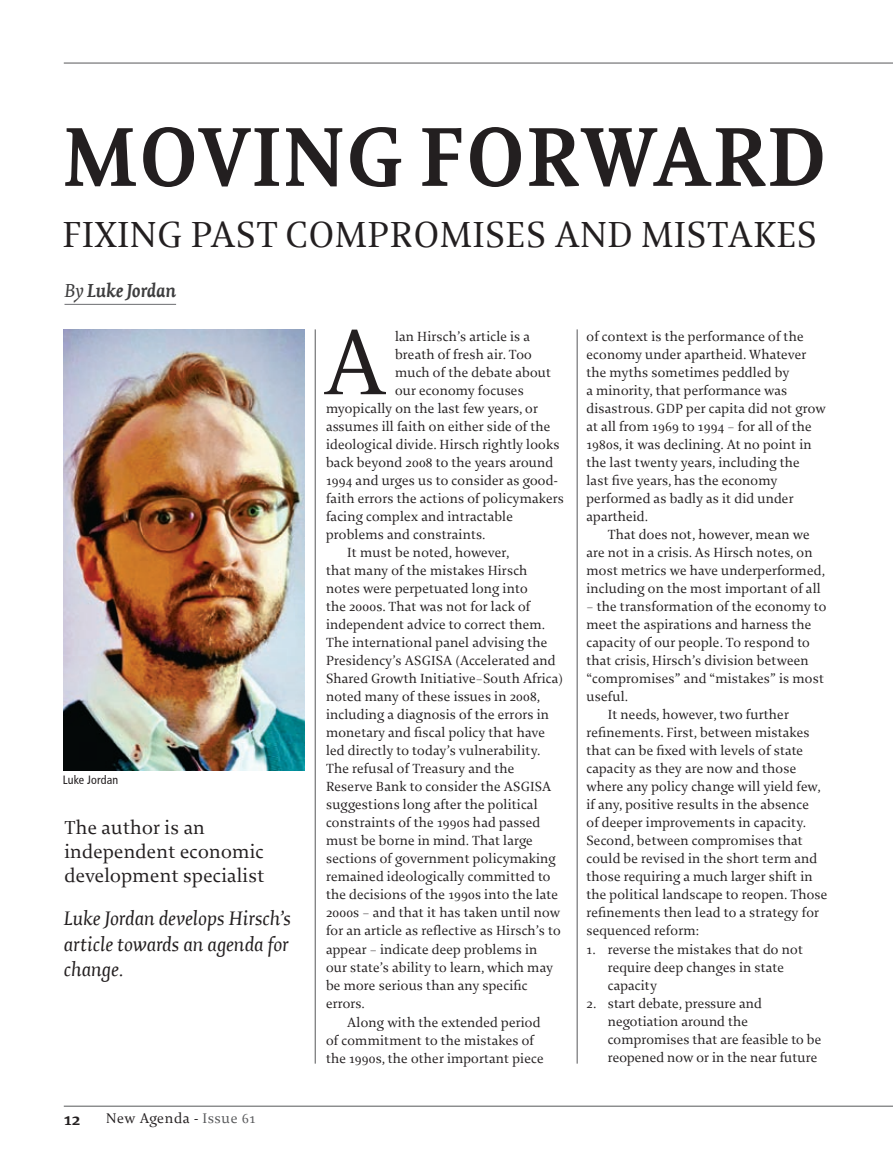
<style>
.page{position:relative;width:893px;height:1170px;background:#fff}
.page>*{position:absolute;margin:0;border:0;box-sizing:border-box;transform-origin:0 0}
.t1{font:99.15px "Enigma";color:#231f20}
.t2{font:700 90px "Enigma";letter-spacing:.01em;color:#231f20}
.t3{font:39px "Enigma";letter-spacing:.01em;color:#231f20}
.t4{font:italic 21px/25.2px "Enigma";letter-spacing:.01em;color:#231f20;text-align:justify}
.t5{font:20.25px/24.3px "Enigma";letter-spacing:.01em;color:#231f20}
.t6{font:italic 700 20.25px "Enigma";color:#3e3e3f}
.t7{font:700 18.75px "Enigma";color:#231f20}
.t8{font:15px "Enigma";letter-spacing:.04em;color:#231f20}
.t9{font:14.25px/18px "Enigma";letter-spacing:.01em;color:#231f20}
.t10{font:condensed 12px "Frutiger";letter-spacing:.01em;color:#231f20}
.s1{font-weight:400}
.s2{color:#57585a}
</style>
<div class="page">
<hr style="left:64px;top:1105px;width:829px;height:1px;background:#57585a">
<hr style="left:64px;top:63px;width:829px;height:1px;background:#57585a">
<img style="left:64px;top:329px;width:240px;height:441px">
<hr style="left:64px;top:304px;width:112px;height:1px;background:#6c6d70">
<hr style="left:577px;top:329px;width:1px;height:734px;background:#57585a">
<hr style="left:315px;top:329px;width:1px;height:734px;background:#57585a">
<h2 class="t2" style="left:63px;top:107px;width:765px">MOVING FORWARD</h2>
<h3 class="t3" style="left:62px;top:213px;width:756px">FIXING PAST COMPROMISES AND MISTAKES</h3>
<h3 class="t6" style="left:64px;top:279px;width:113px"><span class="s1">By</span> Luke Jordan</h3>
<p class="t10" style="left:63px;top:772px;width:57px">Luke Jordan</p>
<h3 class="t5" style="left:64px;top:815px;width:202px">The author is an independent economic development specialist</h3>
<h3 class="t4" style="left:64px;top:906px;width:229px">Luke Jordan develops Hirsch’s article towards an agenda for change.</h3>
<h3 class="t7" style="left:64px;top:1108px;width:19px">12</h3>
<p class="t8" style="left:106px;top:1109px;width:151px">New Agenda - <span class="s2">Issue 61</span></p>
<h1 class="t1" style="left:323px;top:309px;width:65px">A</h1>
<p class="t9" style="left:395px;top:328px;width:137px">lan Hirsch’s article is a</p>
<p class="t9" style="left:395px;top:346px;width:138px">breath of fresh air. Too</p>
<p class="t9" style="left:395px;top:364px;width:158px">much of the debate about</p>
<p class="t9" style="left:395px;top:382px;width:130px">our economy focuses</p>
<p class="t9" style="left:326px;top:400px;width:213px">myopically on the last few years, or</p>
<p class="t9" style="left:326px;top:418px;width:226px">assumes ill faith on either side of the</p>
<p class="t9" style="left:326px;top:436px;width:235px">ideological divide. Hirsch rightly looks</p>
<p class="t9" style="left:326px;top:454px;width:229px">back beyond 2008 to the years around</p>
<p class="t9" style="left:326px;top:472px;width:233px">1994 and urges us to consider as good-</p>
<p class="t9" style="left:326px;top:490px;width:239px">faith errors the actions of policymakers</p>
<p class="t9" style="left:326px;top:508px;width:189px">facing complex and intractable</p>
<p class="t9" style="left:326px;top:526px;width:161px">problems and constraints.</p>
<p class="t9" style="left:347px;top:544px;width:164px">It must be noted, however,</p>
<p class="t9" style="left:326px;top:562px;width:203px">that many of the mistakes Hirsch</p>
<p class="t9" style="left:326px;top:580px;width:203px">notes were perpetuated long into</p>
<p class="t9" style="left:326px;top:598px;width:206px">the 2000s. That was not for lack of</p>
<p class="t9" style="left:326px;top:616px;width:221px">independent advice to correct them.</p>
<p class="t9" style="left:326px;top:634px;width:223px">The international panel advising the</p>
<p class="t9" style="left:326px;top:652px;width:231px">Presidency’s ASGISA (Accelerated and</p>
<p class="t9" style="left:326px;top:670px;width:239px">Shared Growth Initiative–South Africa)</p>
<p class="t9" style="left:326px;top:688px;width:216px">noted many of these issues in 2008,</p>
<p class="t9" style="left:326px;top:706px;width:225px">including a diagnosis of the errors in</p>
<p class="t9" style="left:326px;top:724px;width:220px">monetary and fiscal policy that have</p>
<p class="t9" style="left:326px;top:742px;width:216px">led directly to today’s vulnerability.</p>
<p class="t9" style="left:326px;top:760px;width:190px">The refusal of Treasury and the</p>
<p class="t9" style="left:326px;top:778px;width:227px">Reserve Bank to consider the ASGISA</p>
<p class="t9" style="left:326px;top:796px;width:213px">suggestions long after the political</p>
<p class="t9" style="left:326px;top:814px;width:216px">constraints of the 1990s had passed</p>
<p class="t9" style="left:326px;top:832px;width:208px">must be borne in mind. That large</p>
<p class="t9" style="left:326px;top:850px;width:231px">sections of government policymaking</p>
<p class="t9" style="left:326px;top:868px;width:226px">remained ideologically committed to</p>
<p class="t9" style="left:326px;top:886px;width:234px">the decisions of the 1990s into the late</p>
<p class="t9" style="left:326px;top:904px;width:236px">2000s – and that it has taken until now</p>
<p class="t9" style="left:326px;top:922px;width:236px">for an article as reflective as Hirsch’s to</p>
<p class="t9" style="left:326px;top:940px;width:213px">appear – indicate deep problems in</p>
<p class="t9" style="left:326px;top:958px;width:229px">our state’s ability to learn, which may</p>
<p class="t9" style="left:326px;top:976px;width:203px">be more serious than any specific</p>
<p class="t9" style="left:326px;top:994px;width:40px">errors.</p>
<p class="t9" style="left:347px;top:1013px;width:195px">Along with the extended period</p>
<p class="t9" style="left:326px;top:1031px;width:210px">of commitment to the mistakes of</p>
<p class="t9" style="left:326px;top:1049px;width:219px">the 1990s, the other important piece</p>
<p class="t9" style="left:586px;top:328px;width:241px">of context is the performance of the economy under apartheid. Whatever the myths sometimes peddled by<br>a minority, that performance was disastrous. GDP per capita did not grow at all from 1969 to 1994 – for all of the<br>1980s, it was declining. At no point in the last twenty years, including the<br>last five years, has the economy performed as badly as it did under apartheid.</p>
<p class="t9" style="left:586px;top:526px;width:240px;text-indent:21px">That does not, however, mean we are not in a crisis. As Hirsch notes, on most metrics we have underperformed, including on the most important of all</p>
<p class="t9" style="left:586px;top:598px;width:242px">– the transformation of the economy to</p>
<p class="t9" style="left:586px;top:616px;width:226px">meet the aspirations and harness the</p>
<p class="t9" style="left:586px;top:634px;width:225px">capacity of our people. To respond to</p>
<p class="t9" style="left:586px;top:652px;width:224px">that crisis, Hirsch’s division between</p>
<p class="t9" style="left:586px;top:670px;width:239px">“compromises” and “mistakes” is most</p>
<p class="t9" style="left:586px;top:688px;width:43px">useful.</p>
<p class="t9" style="left:608px;top:706px;width:183px">It needs, however, two further</p>
<p class="t9" style="left:586px;top:724px;width:225px">refinements. First, between mistakes</p>
<p class="t9" style="left:586px;top:742px;width:218px">that can be fixed with levels of state</p>
<p class="t9" style="left:586px;top:760px;width:211px">capacity as they are now and those</p>
<p class="t9" style="left:586px;top:778px;width:236px">where any policy change will yield few,</p>
<p class="t9" style="left:586px;top:796px;width:224px">if any, positive results in the absence</p>
<p class="t9" style="left:586px;top:814px;width:221px">of deeper improvements in capacity.</p>
<p class="t9" style="left:586px;top:832px;width:218px">Second, between compromises that</p>
<p class="t9" style="left:586px;top:850px;width:232px">could be revised in the short term and</p>
<p class="t9" style="left:586px;top:868px;width:228px">those requiring a much larger shift in</p>
<p class="t9" style="left:586px;top:886px;width:242px">the political landscape to reopen. Those</p>
<p class="t9" style="left:586px;top:904px;width:234px">refinements then lead to a strategy for</p>
<p class="t9" style="left:586px;top:922px;width:114px">sequenced reform:</p>
<p class="t9" style="left:608px;top:940px;width:197px;text-indent:-21px">1. reverse the mistakes that do not require deep changes in state capacity</p>
<p class="t9" style="left:608px;top:995px;width:215px;text-indent:-21px">2. start debate, pressure and negotiation around the compromises that are feasible to be reopened now or in the near future</p>
</div>
